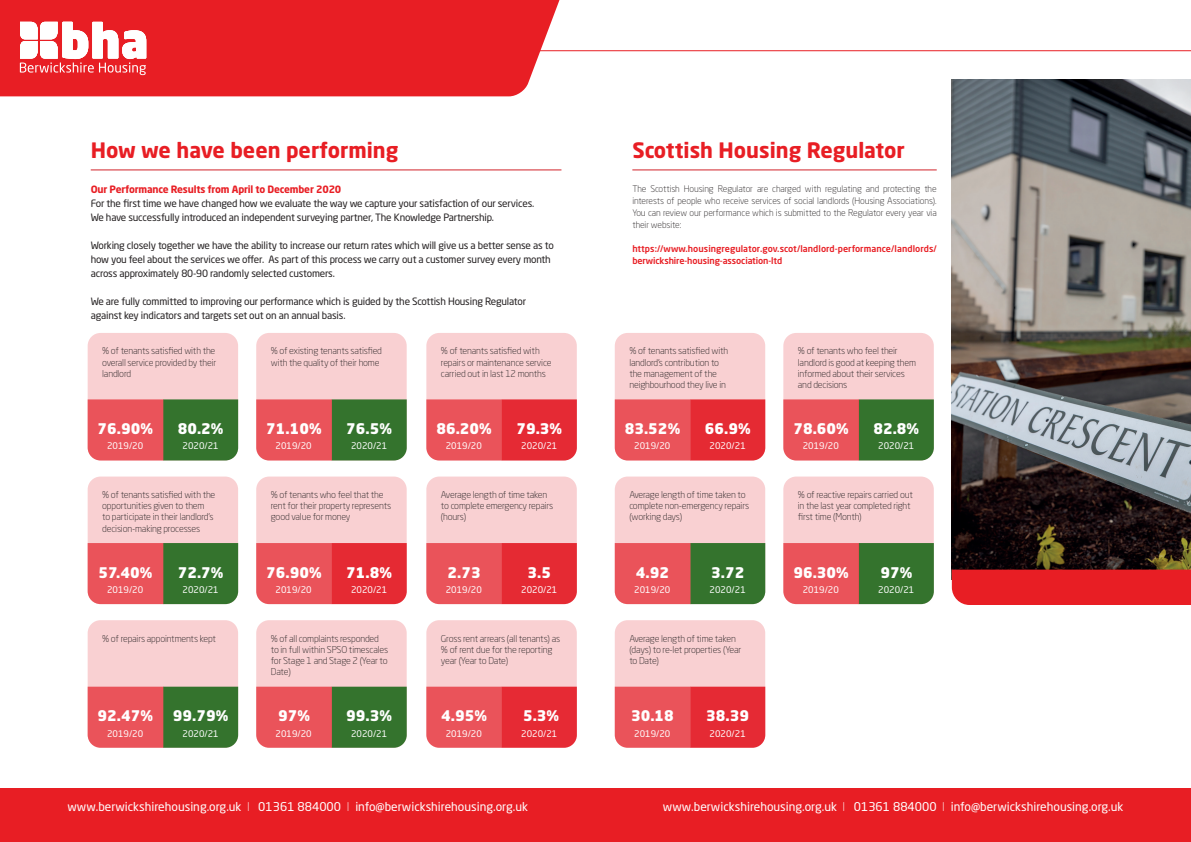
<style>
.page{position:relative;width:1191px;height:842px;background:#fff}
.page>*{position:absolute;margin:0;border:0;box-sizing:border-box;transform-origin:0 0}
.t1{font:700 21px "Neo Sans Std";color:#e81e24}
.t2{font:900 14.5px "Neo Sans Std";color:#fff}
.t3{font:12px "Neo Sans Std";color:#fff}
.t4{font:10px/14px "Neo Sans Std";letter-spacing:-.02em;color:#231f20}
.t5{font:700 10px "Neo Sans Std";letter-spacing:-.02em;color:#e81e24}
.t6{font:300 9.4px/11.3px "Neo Sans Std";letter-spacing:-.02em;color:#231f20}
.t7{font:9.1px "Neo Sans Std";color:#fff}
.t8{font:300 9px/12px "Neo Sans Std";letter-spacing:-.01em;color:#231f20;text-align:justify}
.t9{font:500 9px/12px "Neo Sans Std";color:#e81e24}
.s1{font-weight:300}
</style>
<div class="page">
<div style="left:88px;top:333px;width:150px;height:127px;background:#f9d0d2;border-radius:13px"></div>
<svg style="left:88px;top:399px;width:150px;height:61px"></svg>
<div style="left:88px;top:476px;width:150px;height:128px;background:#f9d0d2;border-radius:13px"></div>
<svg style="left:88px;top:543px;width:150px;height:61px"></svg>
<div style="left:88px;top:620px;width:150px;height:128px;background:#f9d0d2;border-radius:13px"></div>
<svg style="left:88px;top:687px;width:150px;height:61px"></svg>
<div style="left:615px;top:333px;width:150px;height:127px;background:#f9d0d2;border-radius:13px"></div>
<svg style="left:615px;top:399px;width:150px;height:61px"></svg>
<div style="left:615px;top:476px;width:150px;height:128px;background:#f9d0d2;border-radius:13px"></div>
<svg style="left:615px;top:543px;width:150px;height:61px"></svg>
<div style="left:615px;top:620px;width:150px;height:128px;background:#f9d0d2;border-radius:13px"></div>
<svg style="left:615px;top:687px;width:150px;height:61px"></svg>
<div style="left:256px;top:333px;width:151px;height:127px;background:#f9d0d2;border-radius:13px"></div>
<svg style="left:256px;top:399px;width:151px;height:61px"></svg>
<div style="left:256px;top:476px;width:151px;height:128px;background:#f9d0d2;border-radius:13px"></div>
<svg style="left:256px;top:543px;width:151px;height:61px"></svg>
<div style="left:256px;top:620px;width:151px;height:128px;background:#f9d0d2;border-radius:13px"></div>
<svg style="left:256px;top:687px;width:151px;height:61px"></svg>
<div style="left:783px;top:333px;width:150px;height:127px;background:#f9d0d2;border-radius:13px"></div>
<svg style="left:783px;top:399px;width:151px;height:61px"></svg>
<div style="left:783px;top:476px;width:150px;height:128px;background:#f9d0d2;border-radius:13px"></div>
<svg style="left:783px;top:543px;width:151px;height:61px"></svg>
<div style="left:426px;top:333px;width:151px;height:127px;background:#f9d0d2;border-radius:13px"></div>
<svg style="left:426px;top:399px;width:151px;height:61px"></svg>
<div style="left:426px;top:476px;width:151px;height:128px;background:#f9d0d2;border-radius:13px"></div>
<svg style="left:426px;top:543px;width:151px;height:61px"></svg>
<div style="left:426px;top:620px;width:151px;height:128px;background:#f9d0d2;border-radius:13px"></div>
<svg style="left:426px;top:687px;width:151px;height:61px"></svg>
<hr style="left:91px;top:170px;width:470px;height:1px;background:#d1232a">
<hr style="left:632px;top:170px;width:304px;height:1px;background:#d1232a">
<div style="left:0;top:788px;width:1191px;height:54px;background:#e81e24"></div>
<hr style="left:534px;top:51px;width:657px;height:1px;background:#e81e24">
<div style="left:0;top:0;width:564px;height:96px;background:#e81e24"></div>
<svg style="left:20px;top:22px;width:126px;height:53px"></svg>
<img style="left:951px;top:79px;width:240px;height:491px">
<div style="left:951px;top:570px;width:240px;height:35px;background:#e81e24"></div>
<h1 class="t1" style="left:91px;top:137px;width:309px">How we have been performing</h1>
<h1 class="t1" style="left:632px;top:137px;width:274px">Scottish Housing Regulator</h1>
<p class="t8" style="left:632px;top:183px;width:306px">The Scottish Housing Regulator are charged with regulating and protecting the interests of people who receive services of social landlords (Housing Associations).<br>You can review our performance which is submitted to the Regulator every year via their website:</p>
<p class="t9" style="left:632px;top:243px;width:306px">https://www.housingregulator.gov.scot/landlord-performance/landlords/ berwickshire-housing-association-ltd</p>
<p class="t5" style="left:91px;top:183px;width:252px">Our Performance Results from April to December 2020</p>
<p class="t4" style="left:91px;top:196px;width:445px">For the first time we have changed how we evaluate the way we capture your satisfaction of our services.<br>We have successfully introduced an independent surveying partner, The Knowledge Partnership.</p>
<p class="t4" style="left:91px;top:238px;width:464px">Working closely together we have the ability to increase our return rates which will give us a better sense as to how you feel about the services we offer. As part of this process we carry out a customer survey every month across approximately 80-90 randomly selected customers.</p>
<p class="t4" style="left:91px;top:294px;width:437px">We are fully committed to improving our performance which is guided by the Scottish Housing Regulator against key indicators and targets set out on an annual basis.</p>
<p class="t6" style="left:102px;top:345px;width:116px;text-align:justify">% of tenants satisfied with the overall service provided by their landlord</p>
<p class="t6" style="left:271px;top:345px;width:113px">% of existing tenants satisfied with the quality of their home</p>
<p class="t6" style="left:441px;top:345px;width:112px">% of tenants satisfied with repairs or maintenance service carried out in last 12 months</p>
<p class="t6" style="left:629px;top:345px;width:100px">% of tenants satisfied with landlord’s contribution to the management of the neighbourhood they live in</p>
<p class="t6" style="left:798px;top:345px;width:120px">% of tenants who feel their landlord is good at keeping them informed about their services and decisions</p>
<h2 class="t2" style="left:98px;top:419px;width:57px">76.90%</h2>
<h2 class="t2" style="left:178px;top:419px;width:47px">80.2%</h2>
<h2 class="t2" style="left:266px;top:419px;width:57px">71.10%</h2>
<h2 class="t2" style="left:346px;top:419px;width:47px">76.5%</h2>
<h2 class="t2" style="left:436px;top:419px;width:57px">86.20%</h2>
<h2 class="t2" style="left:516px;top:419px;width:47px">79.3%</h2>
<h2 class="t2" style="left:625px;top:419px;width:57px">83.52%</h2>
<h2 class="t2" style="left:705px;top:419px;width:47px">66.9%</h2>
<h2 class="t2" style="left:793px;top:419px;width:57px">78.60%</h2>
<h2 class="t2" style="left:873px;top:419px;width:47px">82.8%</h2>
<p class="t7" style="left:107px;top:440px;width:38px">2019/20</p>
<p class="t7" style="left:182px;top:440px;width:38px">2020/21</p>
<p class="t7" style="left:276px;top:440px;width:38px">2019/20</p>
<p class="t7" style="left:351px;top:440px;width:38px">2020/21</p>
<p class="t7" style="left:446px;top:440px;width:38px">2019/20</p>
<p class="t7" style="left:521px;top:440px;width:38px">2020/21</p>
<p class="t7" style="left:634px;top:440px;width:38px">2019/20</p>
<p class="t7" style="left:709px;top:440px;width:38px">2020/21</p>
<p class="t7" style="left:802px;top:440px;width:38px">2019/20</p>
<p class="t7" style="left:878px;top:440px;width:38px">2020/21</p>
<p class="t6" style="left:102px;top:489px;width:115px">% of tenants satisfied with the opportunities given to them<br>to participate in their landlord’s decision-making processes</p>
<p class="t6" style="left:271px;top:489px;width:122px">% of tenants who feel that the rent for their property represents good value for money</p>
<p class="t6" style="left:441px;top:489px;width:114px">Average length of time taken to complete emergency repairs (hours)</p>
<p class="t6" style="left:629px;top:489px;width:121px">Average length of time taken to complete non-emergency repairs (working days)</p>
<p class="t6" style="left:798px;top:489px;width:117px">% of reactive repairs carried out in the last year completed right first time (Month)</p>
<h2 class="t2" style="left:98px;top:563px;width:55px">57.40%</h2>
<h2 class="t2" style="left:178px;top:563px;width:47px">72.7%</h2>
<h2 class="t2" style="left:266px;top:563px;width:57px">76.90%</h2>
<h2 class="t2" style="left:346px;top:563px;width:47px">71.8%</h2>
<h2 class="t2" style="left:447px;top:563px;width:35px">2.73</h2>
<h2 class="t2" style="left:527px;top:563px;width:25px">3.5</h2>
<h2 class="t2" style="left:636px;top:563px;width:35px">4.92</h2>
<h2 class="t2" style="left:711px;top:563px;width:35px">3.72</h2>
<h2 class="t2" style="left:793px;top:563px;width:57px">96.30%</h2>
<h2 class="t2" style="left:880px;top:563px;width:33px">97%</h2>
<p class="t7" style="left:107px;top:584px;width:38px">2019/20</p>
<p class="t7" style="left:182px;top:584px;width:38px">2020/21</p>
<p class="t7" style="left:276px;top:584px;width:38px">2019/20</p>
<p class="t7" style="left:351px;top:584px;width:38px">2020/21</p>
<p class="t7" style="left:446px;top:584px;width:38px">2019/20</p>
<p class="t7" style="left:521px;top:584px;width:38px">2020/21</p>
<p class="t7" style="left:634px;top:584px;width:38px">2019/20</p>
<p class="t7" style="left:709px;top:584px;width:38px">2020/21</p>
<p class="t7" style="left:802px;top:584px;width:38px">2019/20</p>
<p class="t7" style="left:878px;top:584px;width:38px">2020/21</p>
<p class="t6" style="left:102px;top:632px;width:115px">% of repairs appointments kept</p>
<p class="t6" style="left:271px;top:632px;width:119px">% of all complaints responded to in full within SPSO timescales for Stage 1 and Stage 2 (Year to<br>Date)</p>
<p class="t6" style="left:441px;top:632px;width:121px">Gross rent arrears (all tenants) as % of rent due for the reporting year (Year to Date)</p>
<p class="t6" style="left:629px;top:632px;width:113px">Average length of time taken (days) to re-let properties (Year to Date)</p>
<h2 class="t2" style="left:98px;top:706px;width:57px">92.47%</h2>
<h2 class="t2" style="left:173px;top:706px;width:57px">99.79%</h2>
<h2 class="t2" style="left:278px;top:706px;width:33px">97%</h2>
<h2 class="t2" style="left:346px;top:706px;width:47px">99.3%</h2>
<h2 class="t2" style="left:441px;top:706px;width:47px">4.95%</h2>
<h2 class="t2" style="left:523px;top:706px;width:38px">5.3%</h2>
<h2 class="t2" style="left:631px;top:706px;width:44px">30.18</h2>
<h2 class="t2" style="left:706px;top:706px;width:44px">38.39</h2>
<p class="t7" style="left:107px;top:728px;width:38px">2019/20</p>
<p class="t7" style="left:182px;top:728px;width:38px">2020/21</p>
<p class="t7" style="left:276px;top:728px;width:38px">2019/20</p>
<p class="t7" style="left:351px;top:728px;width:38px">2020/21</p>
<p class="t7" style="left:446px;top:728px;width:38px">2019/20</p>
<p class="t7" style="left:521px;top:728px;width:38px">2020/21</p>
<p class="t7" style="left:634px;top:728px;width:38px">2019/20</p>
<p class="t7" style="left:709px;top:728px;width:38px">2020/21</p>
<p class="t3" style="left:67px;top:800px;width:462px">www.berwickshirehousing.org.uk <span class="s1">I</span> 01361 884000 <span class="s1">I</span> info@berwickshirehousing.org.uk</p>
<p class="t3" style="left:663px;top:800px;width:462px">www.berwickshirehousing.org.uk <span class="s1">I</span> 01361 884000 <span class="s1">I</span> info@berwickshirehousing.org.uk</p>
</div>
